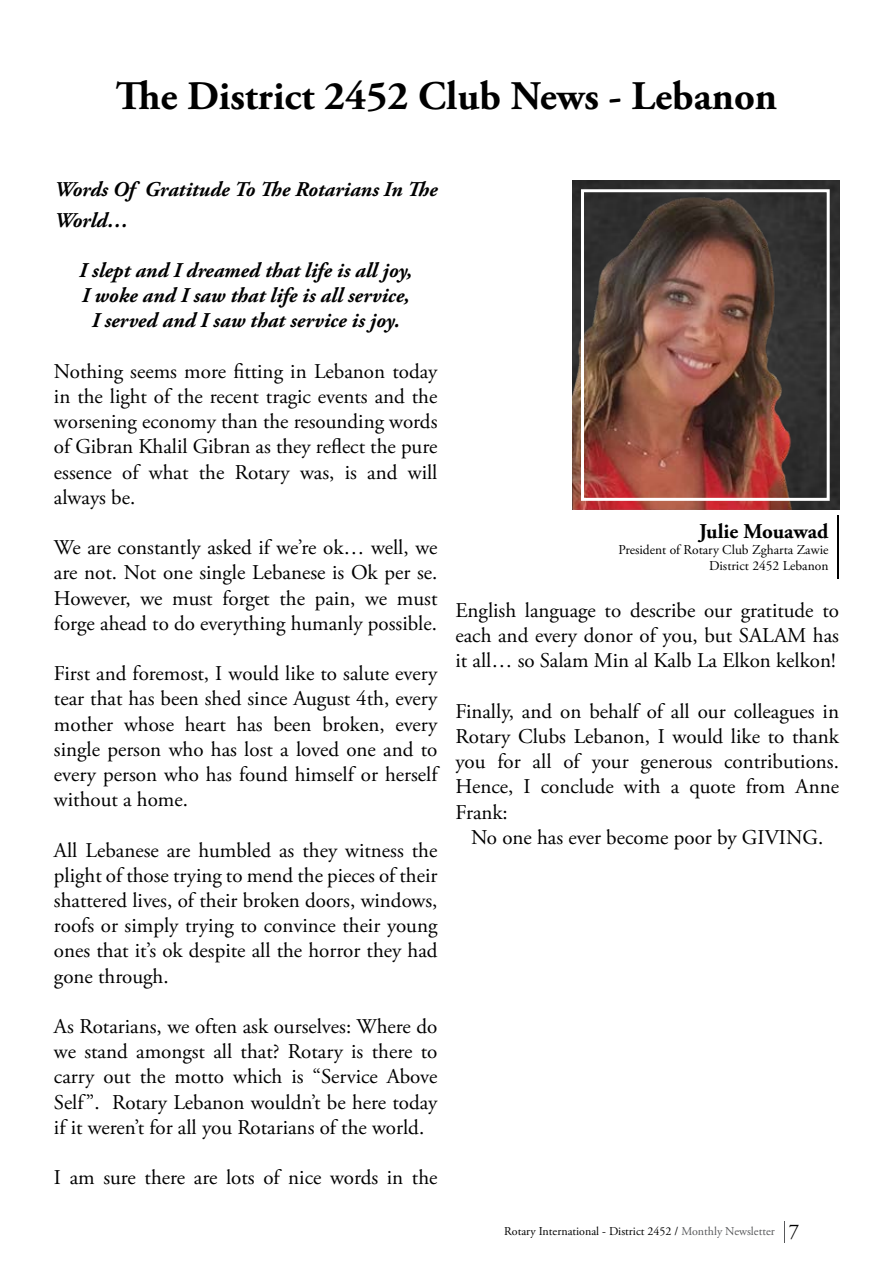
<style>
.page{position:relative;width:893px;height:1263px;background:#fff}
.page>*{position:absolute;margin:0;border:0;box-sizing:border-box;transform-origin:0 0}
.t1{font:700 40.5px "Adobe Garamond Pro";color:#000}
.t2{font:21px/25.2px "Adobe Garamond Pro";color:#000;text-align:justify}
.t3{font:italic 700 21px/25.2px "Adobe Garamond Pro";color:#000}
.t4{font:700 21px "Adobe Garamond Pro";color:#000}
.t5{font:13.5px/16.2px "Adobe Garamond Pro";color:#000;text-align:right}
.t6{font:12px "Adobe Garamond Pro";color:#000}
.s1{color:#58595b}
.s2{font-size:21px}
</style>
<div class="page">
<svg style="left:784px;top:1221px;width:1px;height:21px"></svg>
<div style="left:810px;top:181px;width:29px;height:328px;background:#2f2f2f"></div>
<hr style="left:838px;top:515px;width:1px;height:64px;background:#000">
<img style="left:572px;top:181px;width:238px;height:328px">
<div style="left:581px;top:189px;width:249px;height:312px;border:3px solid #fff"></div>
<h1 class="t1" style="left:116px;top:73px;width:663px">The District 2452 Club News - Lebanon</h1>
<p class="t3" style="left:54px;top:174px;width:385px;line-height:30.6px">Words Of Gratitude To The Rotarians In The<br>World…</p>
<p class="t3" style="left:79px;top:258px;width:335px;text-align:center">I slept and I dreamed that life is all joy,<br>I woke and I saw that life is all service,<br>I served and I saw that service is joy.</p>
<p class="t2" style="left:54px;top:359px;width:385px">Nothing seems more fitting in Lebanon today in the light of the recent tragic events and the worsening economy than the resounding words of Gibran Khalil Gibran as they reflect the pure essence of what the Rotary was, is and will always be.</p>
<p class="t2" style="left:54px;top:536px;width:385px">We are constantly asked if we’re ok… well, we are not. Not one single Lebanese is Ok per se.<br>However, we must forget the pain, we must forge ahead to do everything humanly possible.</p>
<p class="t2" style="left:54px;top:662px;width:385px">First and foremost, I would like to salute every tear that has been shed since August 4th, every mother whose heart has been broken, every single person who has lost a loved one and to every person who has found himself or herself without a home.</p>
<p class="t2" style="left:54px;top:838px;width:385px">All Lebanese are humbled as they witness the plight of those trying to mend the pieces of their shattered lives, of their broken doors, windows, roofs or simply trying to convince their young ones that it’s ok despite all the horror they had gone through.</p>
<p class="t2" style="left:54px;top:1014px;width:385px">As Rotarians, we often ask ourselves: Where do we stand amongst all that? Rotary is there to carry out the motto which is “Service Above Self”. Rotary Lebanon wouldn’t be here today if it weren’t for all you Rotarians of the world.</p>
<p class="t2" style="left:54px;top:1166px;width:385px">I am sure there are lots of nice words in the</p>
<p class="t4" style="left:699px;top:519px;width:131px">Julie Mouawad</p>
<p class="t5" style="left:618px;top:542px;width:212px">President of Rotary Club Zgharta Zawie<br>District 2452 Lebanon</p>
<p class="t2" style="left:455px;top:598px;width:385px">English language to describe our gratitude to each and every donor of you, but SALAM has it all… so Salam Min al Kalb La Elkon kelkon!</p>
<p class="t2" style="left:455px;top:699px;width:385px">Finally, and on behalf of all our colleagues in Rotary Clubs Lebanon, I would like to thank you for all of your generous contributions.<br>Hence, I conclude with a quote from Anne Frank:</p>
<p class="t2" style="left:471px;top:825px;width:354px">No one has ever become poor by GIVING.</p>
<p class="t6" style="left:504px;top:1224px;width:296px">Rotary International - District 2452 / <span class="s1">Monthly Newsletter</span> <span class="s2">7</span></p>
</div>
